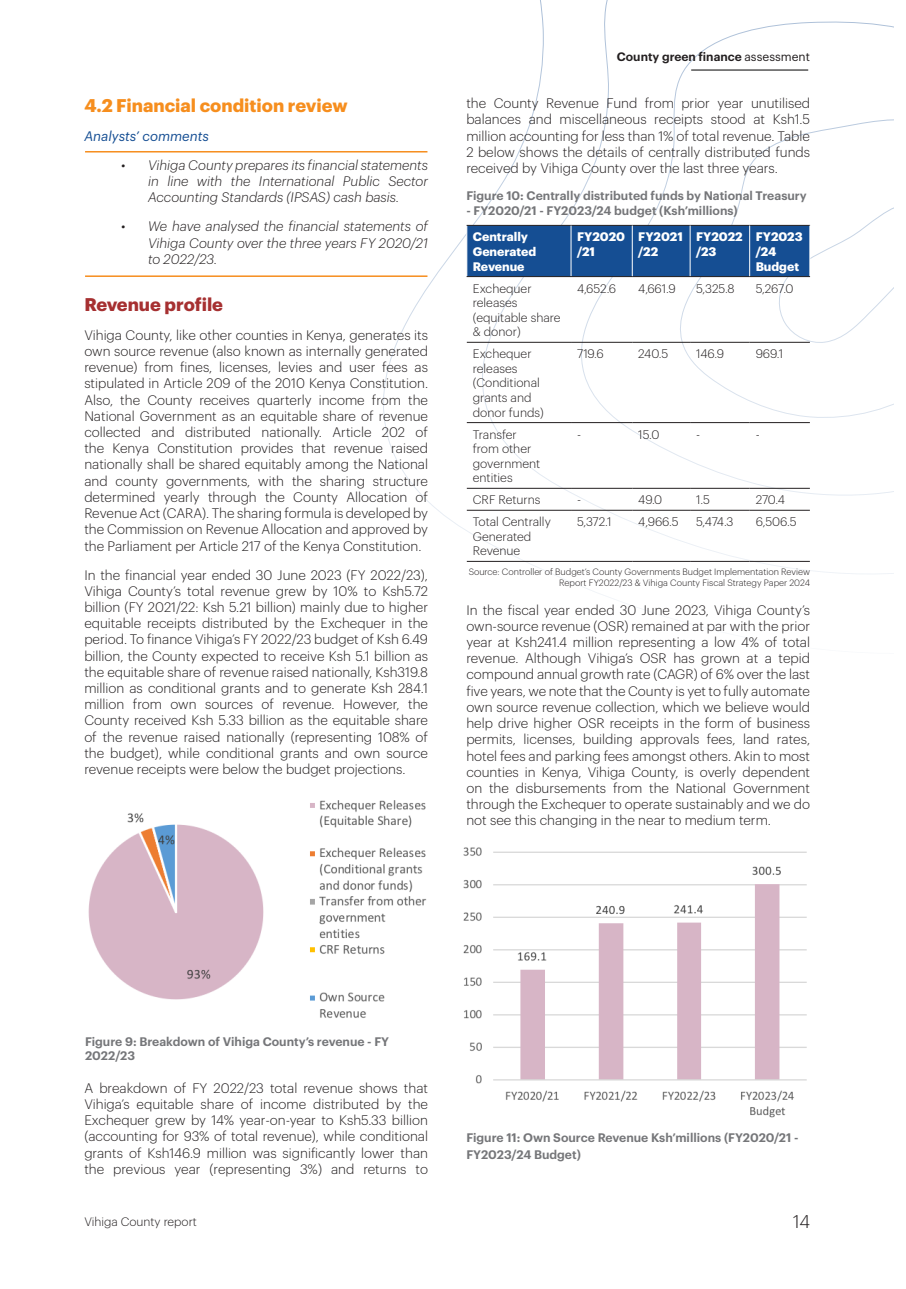
<style>
.page{position:relative;width:906px;height:1289px;background:#fff}
.page>*{position:absolute;margin:0;border:0;box-sizing:border-box;transform-origin:0 0}
.t1{font:700 18px "Graphik";color:#f68e1e}
.t2{font:700 18px "Graphik";color:#a63031}
.t3{font:300 18px "Graphik";color:#231f20}
.t4{font:300 13.5px/16.2px "Graphik";color:#231f20;text-align:justify}
.t5{font:italic 300 13.5px/16.2px "Graphik";color:#231f20;text-align:justify}
.t6{font:italic 13.5px "Graphik";color:#154e93}
.t7{font:300 12.15px/14.5px "Graphik";color:#231f20}
.t8{font:600 12.15px/16.2px "Graphik";color:#757679}
.t9{font:700 12.15px/14.5px "Graphik";color:#fff}
.t10{font:600 12px "Graphik";color:#231f20}
.t11{font:300 12px "Graphik";color:#231f20}
.t12{font:300 9px/10.8px "Graphik";color:#231f20;text-align:right}
.s1{font-weight:400}
</style>
<div class="page">
<svg style="left:378px;top:0;width:515px;height:619px"></svg>
<hr style="left:691px;top:70px;width:117px;height:1px;background:#000">
<div style="left:467px;top:226px;width:342px;height:50px;background:#154e93"></div>
<hr style="left:467px;top:342px;width:104px;height:1px;background:#231f20">
<hr style="left:571px;top:342px;width:61px;height:1px;background:#231f20">
<hr style="left:632px;top:342px;width:58px;height:1px;background:#231f20">
<hr style="left:690px;top:342px;width:59px;height:1px;background:#231f20">
<hr style="left:749px;top:342px;width:61px;height:1px;background:#231f20">
<hr style="left:467px;top:422px;width:104px;height:1px;background:#231f20">
<hr style="left:571px;top:422px;width:61px;height:1px;background:#231f20">
<hr style="left:632px;top:422px;width:58px;height:1px;background:#231f20">
<hr style="left:690px;top:422px;width:59px;height:1px;background:#231f20">
<hr style="left:749px;top:422px;width:61px;height:1px;background:#231f20">
<hr style="left:467px;top:488px;width:104px;height:1px;background:#231f20">
<hr style="left:571px;top:488px;width:61px;height:1px;background:#231f20">
<hr style="left:632px;top:488px;width:58px;height:1px;background:#231f20">
<hr style="left:690px;top:488px;width:59px;height:1px;background:#231f20">
<hr style="left:749px;top:488px;width:61px;height:1px;background:#231f20">
<hr style="left:467px;top:510px;width:104px;height:1px;background:#231f20">
<hr style="left:571px;top:510px;width:61px;height:1px;background:#231f20">
<hr style="left:632px;top:510px;width:58px;height:1px;background:#231f20">
<hr style="left:690px;top:510px;width:59px;height:1px;background:#231f20">
<hr style="left:749px;top:510px;width:61px;height:1px;background:#231f20">
<hr style="left:467px;top:561px;width:104px;height:1px;background:#231f20">
<hr style="left:571px;top:561px;width:61px;height:1px;background:#231f20">
<hr style="left:632px;top:561px;width:58px;height:1px;background:#231f20">
<hr style="left:690px;top:561px;width:59px;height:1px;background:#231f20">
<hr style="left:749px;top:561px;width:61px;height:1px;background:#231f20">
<hr style="left:466px;top:225px;width:1px;height:51px;background:#fff">
<hr style="left:466px;top:225px;width:105px;height:1px;background:#231f20">
<hr style="left:571px;top:225px;width:61px;height:1px;background:#231f20">
<hr style="left:632px;top:225px;width:58px;height:1px;background:#231f20">
<hr style="left:690px;top:225px;width:59px;height:1px;background:#231f20">
<hr style="left:749px;top:225px;width:61px;height:1px;background:#231f20">
<hr style="left:571px;top:225px;width:1px;height:51px;background:#fff">
<hr style="left:632px;top:225px;width:1px;height:51px;background:#fff">
<hr style="left:690px;top:225px;width:1px;height:51px;background:#fff">
<hr style="left:749px;top:225px;width:1px;height:51px;background:#fff">
<hr style="left:809px;top:225px;width:1px;height:51px;background:#fff">
<hr style="left:466px;top:276px;width:105px;height:1px;background:#231f20">
<hr style="left:571px;top:276px;width:61px;height:1px;background:#231f20">
<hr style="left:632px;top:276px;width:58px;height:1px;background:#231f20">
<hr style="left:690px;top:276px;width:59px;height:1px;background:#231f20">
<hr style="left:749px;top:276px;width:61px;height:1px;background:#231f20">
<hr style="left:85px;top:151px;width:342px;height:1px;background:#f68e1e">
<hr style="left:85px;top:275px;width:342px;height:2px;background:#f68e1e">
<img style="left:88px;top:800px;width:339px;height:218px">
<img style="left:463px;top:847px;width:344px;height:271px">
<p class="t1" style="left:84px;top:91px;width:265px">4.2 Financial condition review</p>
<p class="t6" style="left:84px;top:126px;width:126px">Analysts’ comments</p>
<p class="t5" style="left:148px;top:156px;width:281px;text-indent:-27px">• Vihiga County prepares its financial statements in line with the International Public Sector Accounting Standards (IPSAS) cash basis.</p>
<p class="t5" style="left:148px;top:217px;width:281px;text-indent:-27px">• We have analysed the financial statements of Vihiga County over the three years FY 2020/21 to 2022/23.</p>
<p class="t2" style="left:84px;top:290px;width:140px">Revenue profile</p>
<p class="t4" style="left:84px;top:326px;width:345px">Vihiga County, like other counties in Kenya, generates its own source revenue (also known as internally generated revenue) from fines, licenses, levies and user fees as stipulated in Article 209 of the 2010 Kenya Constitution.<br>Also, the County receives quarterly income from the National Government as an equitable share of revenue collected and distributed nationally. Article 202 of the Kenya Constitution provides that revenue raised nationally shall be shared equitably among the National and county governments, with the sharing structure determined yearly through the County Allocation of Revenue Act (CARA). The sharing formula is developed by the Commission on Revenue Allocation and approved by the Parliament per Article 217 of the Kenya Constitution.</p>
<p class="t4" style="left:84px;top:565px;width:345px">In the financial year ended 30 June 2023 (FY 2022/23), Vihiga County’s total revenue grew by 10% to Ksh5.72 billion (FY 2021/22: Ksh 5.21 billion) mainly due to higher equitable receipts distributed by the Exchequer in the period. To finance Vihiga’s FY 2022/23 budget of Ksh 6.49 billion, the County expected to receive Ksh 5.1 billion as the equitable share of revenue raised nationally, Ksh319.8 million as conditional grants and to generate Ksh 284.1 million from own sources of revenue. However, the County received Ksh 5.33 billion as the equitable share of the revenue raised nationally (representing 108% of the budget), while conditional grants and own source revenue receipts were below the budget projections.</p>
<p class="t10" style="left:617px;top:47px;width:195px">County green finance <span class="s1">assessment</span></p>
<p class="t4" style="left:466px;top:94px;width:345px">the County Revenue Fund from prior year unutilised balances and miscellaneous receipts stood at Ksh1.5 million accounting for less than 1% of total revenue. Table 2 below shows the details of centrally distributed funds received by Vihiga County over the last three years.</p>
<p class="t8" style="left:466px;top:187px;width:342px">Figure 10: Centrally distributed funds by National Treasury</p>
<p class="t8" style="left:466px;top:201px;width:273px">- FY2020/21 - FY2023/24 budget (Ksh’millions)</p>
<p class="t9" style="left:473px;top:229px;width:65px">Centrally<br>Generated<br>Revenue</p>
<p class="t9" style="left:577px;top:229px;width:49px">FY2020 /21</p>
<p class="t9" style="left:638px;top:229px;width:46px">FY2021 /22</p>
<p class="t9" style="left:696px;top:229px;width:48px">FY2022 /23</p>
<p class="t9" style="left:755px;top:229px;width:49px">FY2023 /24<br>Budget</p>
<p class="t7" style="left:473px;top:280px;width:89px">Exchequer releases (equitable share &amp; donor)</p>
<p class="t7" style="left:577px;top:280px;width:41px">4,652.6</p>
<p class="t7" style="left:638px;top:280px;width:39px">4,661.9</p>
<p class="t7" style="left:696px;top:280px;width:40px">5,325.8</p>
<p class="t7" style="left:755px;top:280px;width:39px">5,267.0</p>
<p class="t7" style="left:473px;top:345px;width:72px">Exchequer releases (Conditional grants and donor funds)</p>
<p class="t7" style="left:577px;top:345px;width:28px">719.6</p>
<p class="t7" style="left:638px;top:345px;width:32px">240.5</p>
<p class="t7" style="left:696px;top:345px;width:30px">146.9</p>
<p class="t7" style="left:755px;top:345px;width:29px">969.1</p>
<p class="t7" style="left:473px;top:426px;width:69px">Transfer from other government entities</p>
<p class="t7" style="left:577px;top:426px;width:6px">-</p>
<p class="t7" style="left:638px;top:426px;width:23px">15.0</p>
<p class="t7" style="left:696px;top:426px;width:6px">-</p>
<p class="t7" style="left:755px;top:426px;width:6px">-</p>
<p class="t7" style="left:473px;top:491px;width:69px">CRF Returns</p>
<p class="t7" style="left:577px;top:491px;width:6px">-</p>
<p class="t7" style="left:638px;top:491px;width:26px">49.0</p>
<p class="t7" style="left:696px;top:491px;width:15px">1.5</p>
<p class="t7" style="left:755px;top:491px;width:31px">270.4</p>
<p class="t7" style="left:473px;top:513px;width:80px">Total Centrally<br>Generated<br>Revenue</p>
<p class="t7" style="left:577px;top:513px;width:36px">5,372.1</p>
<p class="t7" style="left:638px;top:513px;width:42px">4,966.5</p>
<p class="t7" style="left:696px;top:513px;width:39px">5,474.3</p>
<p class="t7" style="left:755px;top:513px;width:42px">6,506.5</p>
<p class="t12" style="left:469px;top:565px;width:343px">Source: Controller of Budget’s County Governments Budget Implementation Review<br>Report FY2022/23 &amp; Vihiga County Fiscal Strategy Paper 2024</p>
<p class="t4" style="left:466px;top:600px;width:345px">In the fiscal year ended 30 June 2023, Vihiga County’s own-source revenue (OSR) remained at par with the prior year at Ksh241.4 million representing a low 4% of total revenue. Although Vihiga’s OSR has grown at a tepid compound annual growth rate (CAGR) of 6% over the last five years, we note that the County is yet to fully automate own source revenue collection, which we believe would help drive higher OSR receipts in the form of business permits, licenses, building approvals fees, land rates, hotel fees and parking fees amongst others. Akin to most counties in Kenya, Vihiga County, is overly dependent on the disbursements from the National Government through the Exchequer to operate sustainably and we do not see this changing in the near to medium term.</p>
<p class="t8" style="left:85px;top:1033px;width:306px;line-height:14.5px">Figure 9: Breakdown of Vihiga County’s revenue - FY<br>2022/23</p>
<p class="t4" style="left:84px;top:1078px;width:345px">A breakdown of FY 2022/23 total revenue shows that Vihiga’s equitable share of income distributed by the Exchequer grew by 14% year-on-year to Ksh5.33 billion (accounting for 93% of total revenue), while conditional grants of Ksh146.9 million was significantly lower than the previous year (representing 3%) and returns to</p>
<p class="t8" style="left:466px;top:1128px;width:334px">Figure 11: Own Source Revenue Ksh’millions (FY2020/21 -<br>FY2023/24 Budget)</p>
<p class="t11" style="left:84px;top:1212px;width:114px">Vihiga County report</p>
<h1 class="t3" style="left:793px;top:1208px;width:18px">14</h1>
</div>
